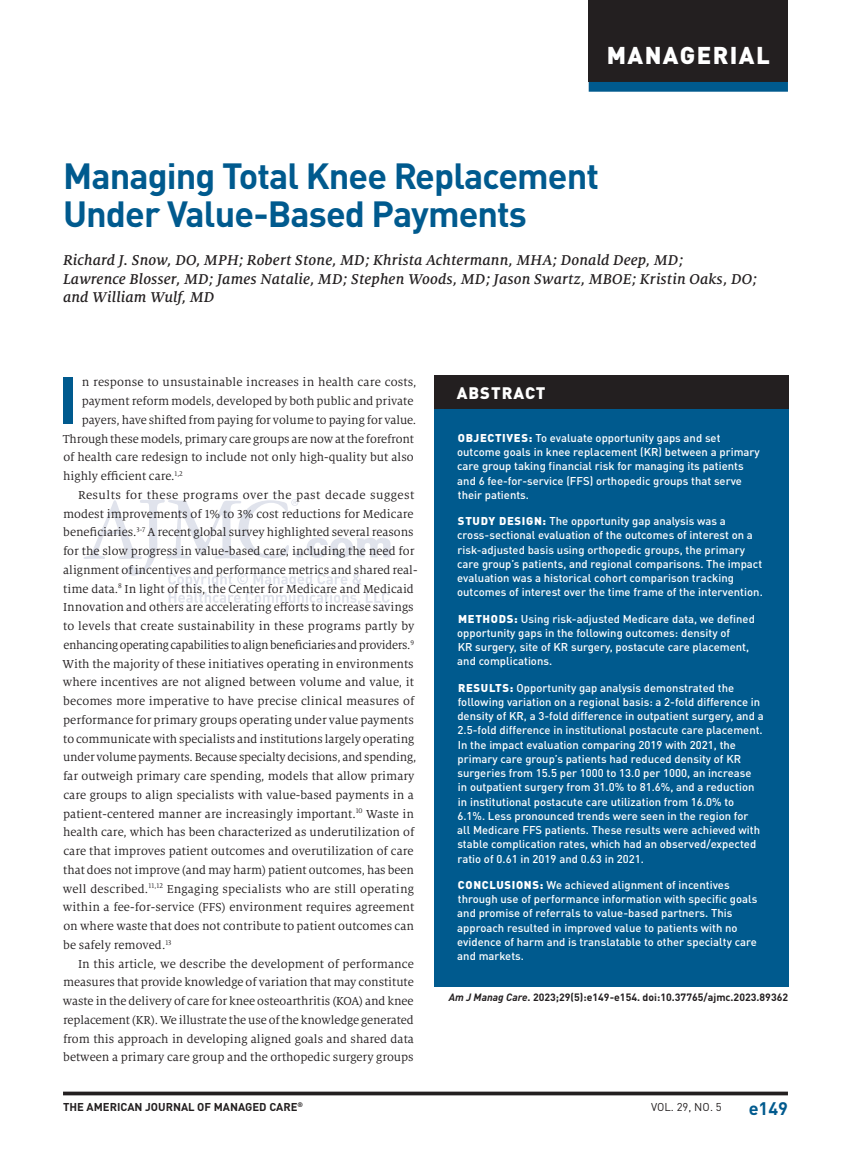
<style>
.page{position:relative;width:851px;height:1161px;background:#fff}
.page>*{position:absolute;margin:0;border:0;box-sizing:border-box;transform-origin:0 0}
.t1{font:700 65.4px "DINOT";color:#005a8e}
.t2{font:700 36px/37.5px "DINOT";letter-spacing:-.025em;color:#005a8e}
.t3{font:900 24px "DINOT";letter-spacing:.06em;color:#fff}
.t4{font:700 18px "DINOT";color:#005a8e}
.t5{font:900 16.5px "DINOT";letter-spacing:.06em;color:#fff}
.t6{font:italic 500 15.75px/18.8px "Milo Serif OT";letter-spacing:.01em;color:#231f20}
.t7{font:12.75px "Milo Serif OT";letter-spacing:.005em;color:#231f20}
.t8{font:12.75px "Milo Serif OT";letter-spacing:-.02em;color:#231f20}
.t9{font:12.75px "Milo Serif OT";letter-spacing:.03em;color:#231f20}
.t10{font:500 11.25px/14.2px "DINOT";color:#fff}
.t11{font:700 11.25px "DINOT";color:#231f20}
.t12{font:11.25px "DINOT";color:#231f20}
.t13{font:700 10.5px "DINOT";color:#231f20}
.t14{font:700 6.6px "DINOT";color:#231f20}
.s1{font-weight:900}
.s2{font-style:italic}
</style>
<div class="page">
<hr style="left:63px;top:1092px;width:725px;height:3px;background:#231f20">
<svg style="left:84px;top:499px;width:306px;height:106px"></svg>
<div style="left:434px;top:376px;width:354px;height:33px;background:#231f20"></div>
<div style="left:434px;top:409px;width:354px;height:578px;background:#005a8e"></div>
<div style="left:588px;top:0;width:200px;height:82px;background:#231f20"></div>
<div style="left:588px;top:82px;width:199px;height:10px;background:#005a8e"></div>
<h3 class="t3" style="left:606px;top:39px;width:164px">MANAGERIAL</h3>
<h2 class="t2" style="left:63px;top:156px;width:537px">Managing Total Knee Replacement<br>Under Value-Based Payments</h2>
<p class="t6" style="left:63px;top:251px;width:695px">Richard J. Snow, DO, MPH; Robert Stone, MD; Khrista Achtermann, MHA; Donald Deep, MD;<br>Lawrence Blosser, MD; James Natalie, MD; Stephen Woods, MD; Jason Swartz, MBOE; Kristin Oaks, DO; and William Wulf, MD</p>
<h1 class="t1" style="left:58px;top:357px;width:21px">I</h1>
<p class="t7" style="left:82px;top:376px;width:336px">n response to unsustainable increases in health care costs,</p>
<p class="t7" style="left:82px;top:394px;width:333px">payment reform models, developed by both public and private</p>
<p class="t7" style="left:82px;top:413px;width:336px">payers, have shifted from paying for volume to paying for value.</p>
<p class="t7" style="left:63px;top:432px;width:353px">Through these models, primary care groups are now at the forefront</p>
<p class="t7" style="left:63px;top:451px;width:352px">of health care redesign to include not only high-quality but also</p>
<p class="t7" style="left:63px;top:469px;width:121px">highly efficient care.<sup>1,2</sup></p>
<p class="t9" style="left:78px;top:488px;width:338px">Results for these programs over the past decade suggest</p>
<p class="t7" style="left:63px;top:507px;width:352px">modest improvements of 1% to 3% cost reductions for Medicare</p>
<p class="t7" style="left:63px;top:526px;width:352px">beneficiaries.<sup>3-7</sup> A recent global survey highlighted several reasons</p>
<p class="t7" style="left:63px;top:544px;width:353px">for the slow progress in value-based care, including the need for</p>
<p class="t7" style="left:63px;top:563px;width:356px">alignment of incentives and performance metrics and shared real-</p>
<p class="t7" style="left:63px;top:582px;width:352px">time data.<sup>8</sup> In light of this, the Center for Medicare and Medicaid</p>
<p class="t7" style="left:63px;top:601px;width:352px">Innovation and others are accelerating efforts to increase savings</p>
<p class="t7" style="left:63px;top:619px;width:353px">to levels that create sustainability in these programs partly by</p>
<p class="t8" style="left:63px;top:638px;width:352px">enhancing operating capabilities to align beneficiaries and providers.<sup>9</sup></p>
<p class="t7" style="left:62px;top:657px;width:353px">With the majority of these initiatives operating in environments</p>
<p class="t7" style="left:63px;top:676px;width:352px">where incentives are not aligned between volume and value, it</p>
<p class="t7" style="left:63px;top:694px;width:352px">becomes more imperative to have precise clinical measures of</p>
<p class="t7" style="left:63px;top:713px;width:352px">performance for primary groups operating under value payments</p>
<p class="t7" style="left:63px;top:732px;width:352px">to communicate with specialists and institutions largely operating</p>
<p class="t7" style="left:63px;top:751px;width:355px">under volume payments. Because specialty decisions, and spending,</p>
<p class="t7" style="left:63px;top:769px;width:353px">far outweigh primary care spending, models that allow primary</p>
<p class="t7" style="left:63px;top:788px;width:352px">care groups to align specialists with value-based payments in a</p>
<p class="t7" style="left:63px;top:807px;width:352px">patient-centered manner are increasingly important.<sup>10</sup> Waste in</p>
<p class="t7" style="left:63px;top:826px;width:352px">health care, which has been characterized as underutilization of</p>
<p class="t7" style="left:63px;top:844px;width:352px">care that improves patient outcomes and overutilization of care</p>
<p class="t7" style="left:63px;top:863px;width:352px">that does not improve (and may harm) patient outcomes, has been</p>
<p class="t7" style="left:63px;top:882px;width:352px">well described.<sup>11,12</sup> Engaging specialists who are still operating</p>
<p class="t7" style="left:63px;top:901px;width:353px">within a fee-for-service (FFS) environment requires agreement</p>
<p class="t7" style="left:63px;top:919px;width:352px">on where waste that does not contribute to patient outcomes can</p>
<p class="t7" style="left:63px;top:938px;width:110px">be safely removed.<sup>13</sup></p>
<p class="t7" style="left:78px;top:957px;width:337px">In this article, we describe the development of performance</p>
<p class="t7" style="left:63px;top:976px;width:352px">measures that provide knowledge of variation that may constitute</p>
<p class="t7" style="left:63px;top:994px;width:352px">waste in the delivery of care for knee osteoarthritis (KOA) and knee</p>
<p class="t7" style="left:63px;top:1013px;width:352px">replacement (KR). We illustrate the use of the knowledge generated</p>
<p class="t7" style="left:63px;top:1032px;width:352px">from this approach in developing aligned goals and shared data</p>
<p class="t7" style="left:63px;top:1051px;width:352px">between a primary care group and the orthopedic surgery groups</p>
<p class="t5" style="left:456px;top:382px;width:90px">ABSTRACT</p>
<p class="t10" style="left:457px;top:430px;width:304px"><span class="s1">OBJECTIVES:</span> To evaluate opportunity gaps and set outcome goals in knee replacement (KR) between a primary care group taking financial risk for managing its patients and 6 fee-for-service (FFS) orthopedic groups that serve their patients.</p>
<p class="t10" style="left:457px;top:514px;width:307px"><span class="s1">STUDY DESIGN:</span> The opportunity gap analysis was a cross-sectional evaluation of the outcomes of interest on a risk-adjusted basis using orthopedic groups, the primary care group’s patients, and regional comparisons. The impact evaluation was a historical cohort comparison tracking outcomes of interest over the time frame of the intervention.</p>
<p class="t10" style="left:457px;top:611px;width:299px"><span class="s1">METHODS:</span> Using risk-adjusted Medicare data, we defined opportunity gaps in the following outcomes: density of<br>KR surgery, site of KR surgery, postacute care placement, and complications.</p>
<p class="t10" style="left:457px;top:680px;width:308px"><span class="s1">RESULTS:</span> Opportunity gap analysis demonstrated the following variation on a regional basis: a 2-fold difference in density of KR, a 3-fold difference in outpatient surgery, and a 2.5-fold difference in institutional postacute care placement.<br>In the impact evaluation comparing 2019 with 2021, the primary care group’s patients had reduced density of KR surgeries from 15.5 per 1000 to 13.0 per 1000, an increase<br>in outpatient surgery from 31.0% to 81.6%, and a reduction in institutional postacute care utilization from 16.0% to 6.1%. Less pronounced trends were seen in the region for all Medicare FFS patients. These results were achieved with stable complication rates, which had an observed/expected ratio of 0.61 in 2019 and 0.63 in 2021.</p>
<p class="t10" style="left:457px;top:877px;width:302px"><span class="s1">CONCLUSIONS:</span> We achieved alignment of incentives through use of performance information with specific goals and promise of referrals to value-based partners. This approach resulted in improved value to patients with no evidence of harm and is translatable to other specialty care and markets.</p>
<p class="t13" style="left:448px;top:990px;width:341px"><span class="s2">Am J Manag Care</span>. 2023;29(5):e149-e154. doi:10.37765/ajmc.2023.89362</p>
<p class="t11" style="left:63px;top:1099px;width:236px">THE AMERICAN JOURNAL OF MANAGED CARE</p>
<h3 class="t4" style="left:748px;top:1096px;width:41px">e149</h3>
<p class="t14" style="left:297px;top:1100px;width:7px">®</p>
<p class="t12" style="left:651px;top:1100px;width:72px">VOL. 29, NO. 5</p>
</div>
